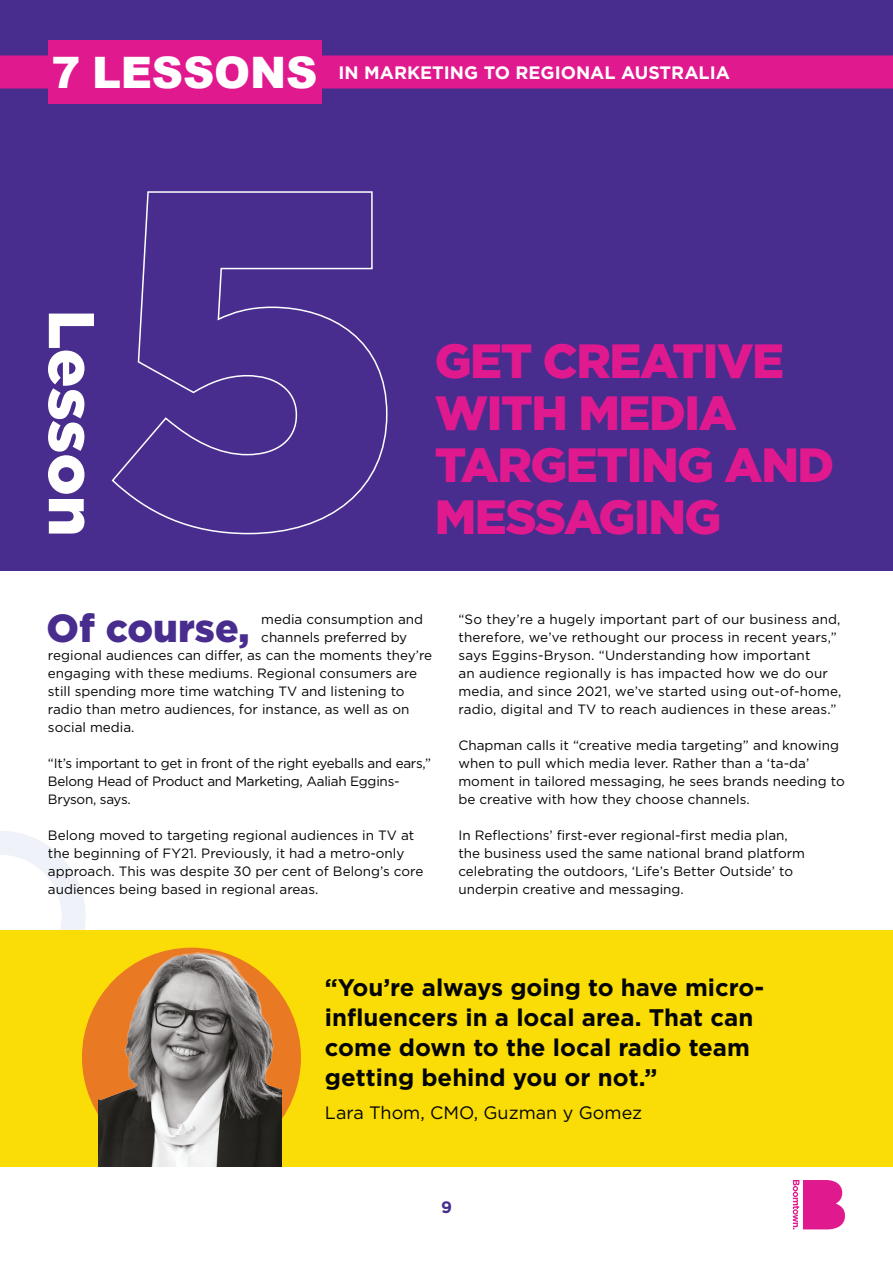
<style>
.page{position:relative;width:893px;height:1263px;background:#fff}
.page>*{position:absolute;margin:0;border:0;box-sizing:border-box;transform-origin:0 0}
.t1{font:900 48px/51.8px "Gotham";letter-spacing:-.03em;color:#e1198f}
.t2{font:900 43.35px "Arial";letter-spacing:-.005em;color:#fff}
.t3{font:900 39.15px "Gotham";color:#482d8e}
.t4{font:700 24px/30px "Gotham";color:#040503}
.t5{font:700 18px "Gotham";color:#fff}
.t6{font:18px "Gotham";color:#040503}
.t7{font:700 16.5px "Gotham";color:#482d8e}
.t8{font:13.5px/18px "Gotham";color:#040503}
.t9{font:13.5px/18px "Gotham";letter-spacing:-.02em;color:#040503}
</style>
<div class="page">
<div style="left:0;top:0;width:893px;height:570px;background:#482d8e"></div>
<svg style="left:0;top:831px;width:86px;height:99px"></svg>
<div style="left:0;top:56px;width:893px;height:33px;background:#e1198f"></div>
<div style="left:48px;top:40px;width:274px;height:64px;background:#e1198f"></div>
<svg style="left:793px;top:1180px;width:52px;height:49px"></svg>
<svg style="left:48px;top:314px;width:46px;height:219px"></svg>
<svg style="left:111px;top:191px;width:277px;height:344px"></svg>
<div style="left:0;top:930px;width:893px;height:236px;background:#fadd06"></div>
<div style="left:82px;top:948px;width:219px;height:218px;background:#ea7924;border-radius:50%"></div>
<img style="left:99px;top:948px;width:182px;height:218px">
<h2 class="t2" style="left:51px;top:41px;width:267px">7 LESSONS</h2>
<h3 class="t5" style="left:338px;top:61px;width:393px">IN MARKETING TO REGIONAL AUSTRALIA</h3>
<h1 class="t1" style="left:435px;top:335px;width:401px">GET CREATIVE<br>WITH MEDIA<br>TARGETING AND<br>MESSAGING</h1>
<h3 class="t3" style="left:47px;top:601px;width:205px">Of course,</h3>
<p class="t8" style="left:261px;top:610px;width:163px">media consumption and</p>
<p class="t8" style="left:261px;top:628px;width:147px">channels preferred by</p>
<p class="t8" style="left:48px;top:646px;width:386px">regional audiences can differ, as can the moments they’re</p>
<p class="t8" style="left:48px;top:664px;width:371px">engaging with these mediums. Regional consumers are</p>
<p class="t8" style="left:48px;top:682px;width:358px">still spending more time watching TV and listening to</p>
<p class="t8" style="left:48px;top:700px;width:363px">radio than metro audiences, for instance, as well as on</p>
<p class="t8" style="left:48px;top:718px;width:88px">social media.</p>
<p class="t9" style="left:48px;top:754px;width:385px">“It’s important to get in front of the right eyeballs and ears,”<br>Belong Head of Product and Marketing, Aaliah Eggins-<br>Bryson, says.</p>
<p class="t8" style="left:48px;top:826px;width:377px">Belong moved to targeting regional audiences in TV at the beginning of FY21. Previously, it had a metro-only approach. This was despite 30 per cent of Belong’s core audiences being based in regional areas.</p>
<p class="t8" style="left:458px;top:610px;width:384px">“So they’re a hugely important part of our business and, therefore, we’ve rethought our process in recent years,” says Eggins-Bryson. “Understanding how important<br>an audience regionally is has impacted how we do our media, and since 2021, we’ve started using out-of-home, radio, digital and TV to reach audiences in these areas.”</p>
<p class="t8" style="left:458px;top:736px;width:388px">Chapman calls it “creative media targeting” and knowing when to pull which media lever. Rather than a ‘ta-da’ moment in tailored messaging, he sees brands needing to be creative with how they choose channels.</p>
<p class="t8" style="left:458px;top:826px;width:348px">In Reflections’ first-ever regional-first media plan, the business used the same national brand platform celebrating the outdoors, ‘Life’s Better Outside’ to underpin creative and messaging.</p>
<h3 class="t4" style="left:325px;top:973px;width:441px">“You’re always going to have micro&shy;influencers in a local area. That can come down to the local radio team getting behind you or not.”</h3>
<h3 class="t6" style="left:325px;top:1101px;width:319px">Lara Thom, CMO, Guzman y Gomez</h3>
<p class="t7" style="left:441px;top:1196px;width:12px">9</p>
</div>
